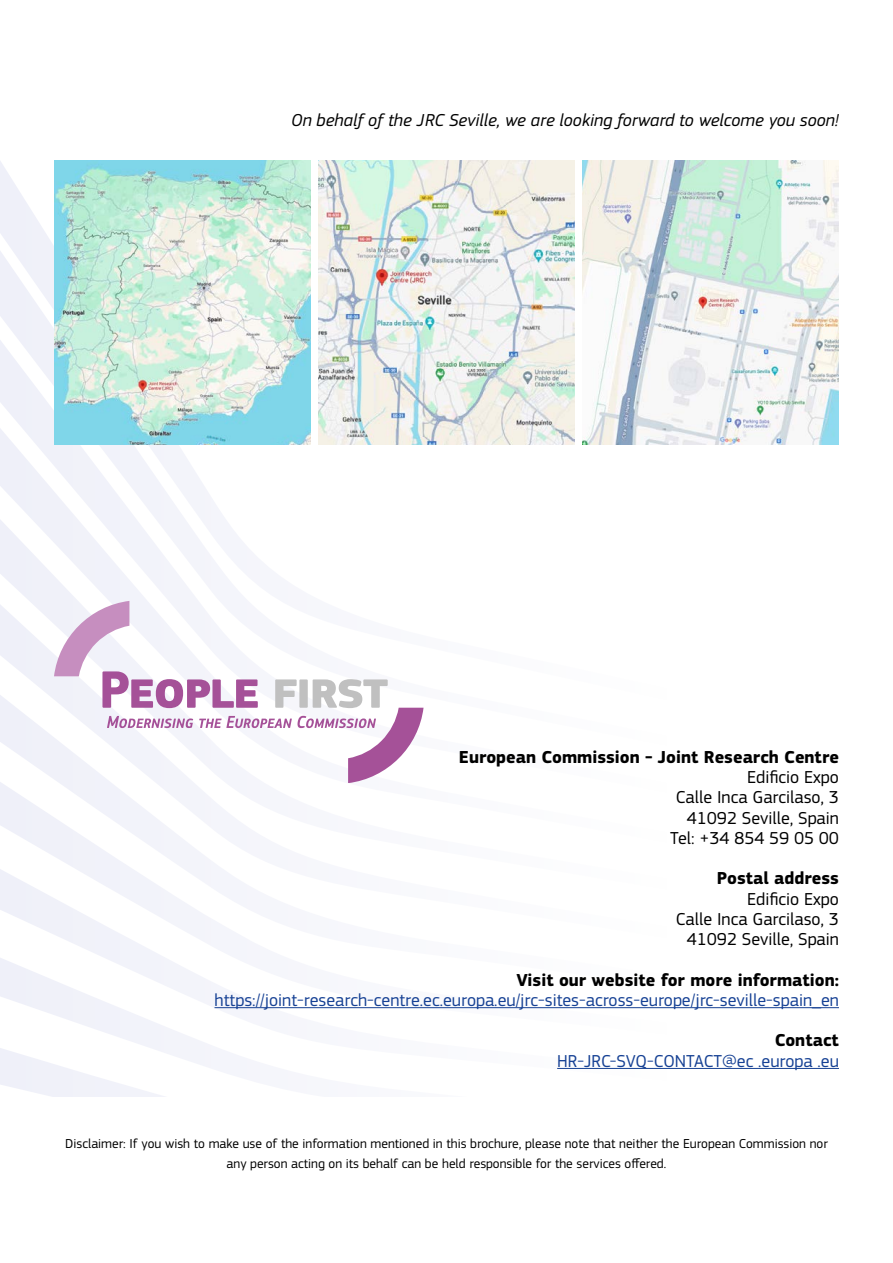
<style>
.page{position:relative;width:893px;height:1263px;background:#fff}
.page>*{position:absolute;margin:0;border:0;box-sizing:border-box;transform-origin:0 0}
.Body_normal_regular_12pt{font:18px "EC Square Sans Pro";color:#164194}
.Body_normal_regular_12pt-2{font:18px/20.2px "EC Square Sans Pro";color:#000;text-align:right}
.Body_normal_regular_12pt-3{font:700 18px "EC Square Sans Pro";color:#000}
.List_Paragraph{font:italic 18px "EC Square Sans Pro";color:#000}
.Body_normal_regular_12pt-4{font:13.5px/20.2px "EC Square Sans Pro";color:#000;text-align:center}
</style>
<div class="page">
<svg style="left:30px;top:842px;width:217px;height:10px;fill:#f4f5fb"></svg>
<svg style="left:0;top:852px;width:247px;height:92px"></svg>
<svg style="left:0;top:944px;width:667px;height:94px"></svg>
<svg style="left:0;top:1038px;width:667px;height:58px"></svg>
<svg style="left:0;top:391px;width:583px;height:451px"></svg>
<hr style="left:215px;top:1007px;width:624px;height:1px;background:#164194">
<hr style="left:557px;top:1068px;width:282px;height:1px;background:#164194">
<svg style="left:54px;top:601px;width:369px;height:182px"></svg>
<img style="left:54px;top:160px;width:256px;height:285px">
<img style="left:318px;top:160px;width:256px;height:285px">
<img style="left:583px;top:160px;width:256px;height:285px">
<p class="List_Paragraph" style="left:291px;top:110px;width:549px">On behalf of the JRC Seville, we are looking forward to welcome you soon!</p>
<p class="Body_normal_regular_12pt-3" style="left:459px;top:746px;width:381px">European Commission - Joint Research Centre</p>
<p class="Body_normal_regular_12pt-2" style="left:670px;top:767px;width:170px">Edificio Expo<br>Calle Inca Garcilaso, 3<br>41092 Seville, Spain<br>Tel: +34 854 59 05 00</p>
<p class="Body_normal_regular_12pt-3" style="left:717px;top:868px;width:124px">Postal address</p>
<p class="Body_normal_regular_12pt-2" style="left:676px;top:889px;width:165px">Edificio Expo<br>Calle Inca Garcilaso, 3<br>41092 Seville, Spain</p>
<p class="Body_normal_regular_12pt-3" style="left:516px;top:969px;width:324px">Visit our website for more information:</p>
<p class="Body_normal_regular_12pt" style="left:215px;top:989px;width:626px">https://joint-research-centre.ec.europa.eu/jrc-sites-across-europe/jrc-seville-spain_en</p>
<p class="Body_normal_regular_12pt-3" style="left:775px;top:1030px;width:66px">Contact</p>
<p class="Body_normal_regular_12pt" style="left:557px;top:1050px;width:283px">HR-JRC-SVQ-CONTACT@ec .europa .eu</p>
<p class="Body_normal_regular_12pt-4" style="left:65px;top:1133px;width:764px">Disclaimer: If you wish to make use of the information mentioned in this brochure, please note that neither the European Commission nor any person acting on its behalf can be held responsible for the services offered.</p>
</div>
